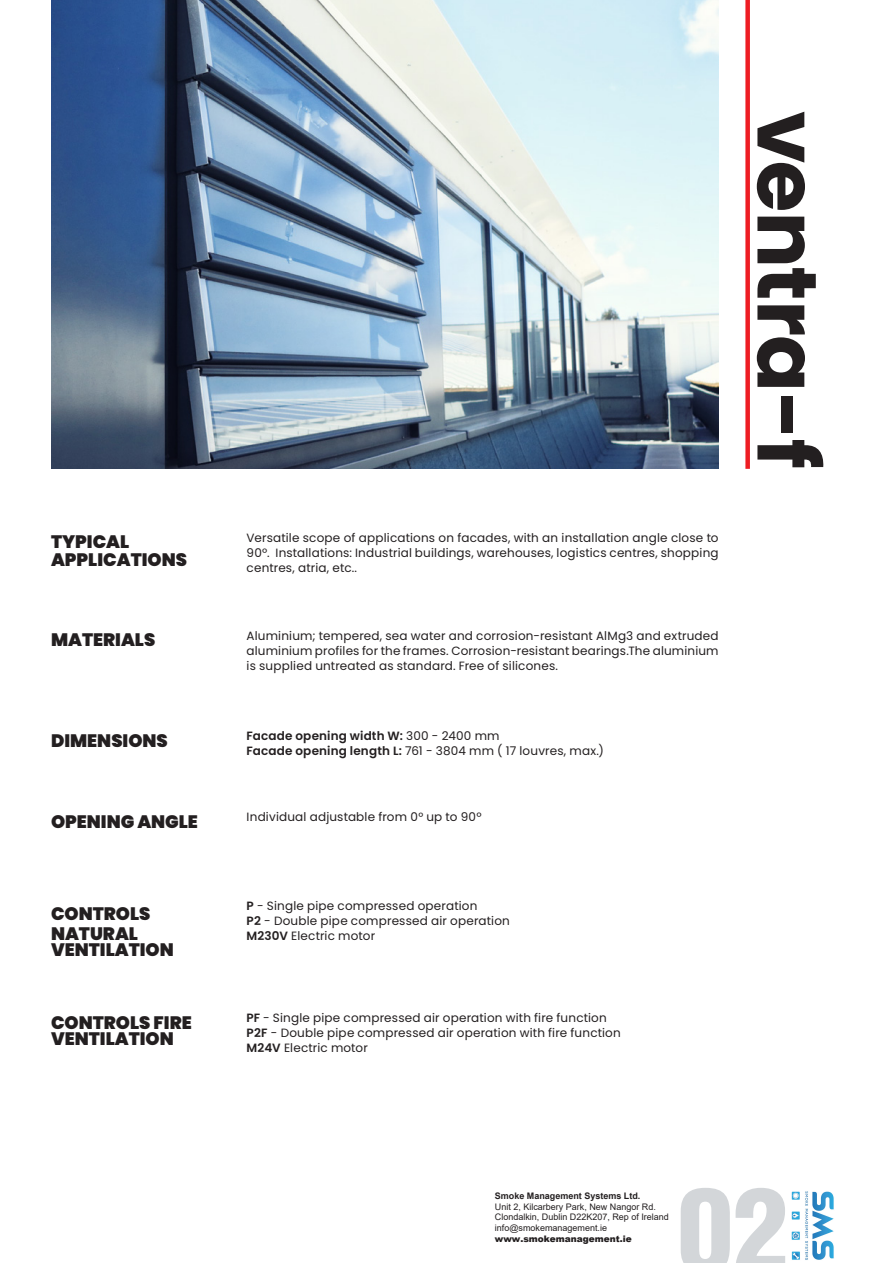
<style>
.page{position:relative;width:893px;height:1263px;background:#fff}
.page>*{position:absolute;margin:0;border:0;box-sizing:border-box;transform-origin:0 0}
.t1{font:900 condensed 110.7px "Helvetica LT Std";color:#d3d6d9}
.t2{font:700 84px "Poppins";letter-spacing:-.015em;color:#231f20}
.t3{font:900 18px/18px "Poppins";color:#231f20}
.t4{font:12px/15px "Poppins";letter-spacing:.015em;color:#231f20;text-align:justify}
.t5{font:600 12px "Poppins";letter-spacing:.015em;color:#231f20}
.t6{font:9px/10.8px "Arial";color:#231f20}
.t7{font:700 9px "Arial";color:#231f20}
.t8{font:900 9px "Arial";color:#231f20}
.s1{font-weight:400}
.s2{font-weight:600}
</style>
<div class="page">
<img style="left:51px;top:0;width:667px;height:469px">
<div style="left:745px;top:0;width:5px;height:469px;background:#ee1d23"></div>
<img style="left:791px;top:1191px;width:43px;height:69px">
<p class="t2" style="left:836px;top:111px;width:359px;rotate:90deg">ventra-f</p>
<p class="t3" style="left:51px;top:533px;width:137px">TYPICAL<br>APPLICATIONS</p>
<p class="t4" style="left:247px;top:530px;width:474px">Versatile scope of applications on facades, with an installation angle close to 90º. Installations: Industrial buildings, warehouses, logistics centres, shopping centres, atria, etc..</p>
<p class="t3" style="left:51px;top:631px;width:106px">MATERIALS</p>
<p class="t4" style="left:247px;top:628px;width:473px">Aluminium; tempered, sea water and corrosion-resistant AlMg3 and extruded aluminium profiles for the frames. Corrosion-resistant bearings.The aluminium is supplied untreated as standard. Free of silicones.</p>
<p class="t3" style="left:51px;top:731px;width:118px">DIMENSIONS</p>
<p class="t5" style="left:247px;top:729px;width:254px">Facade opening width W: <span class="s1">300 - 2400 mm</span></p>
<p class="t4" style="left:247px;top:744px;width:359px"><span class="s2">Facade opening length L:</span> 761 - 3804 mm ( 17 louvres, max.)</p>
<p class="t3" style="left:51px;top:812px;width:148px">OPENING ANGLE</p>
<p class="t4" style="left:247px;top:810px;width:237px">Individual adjustable from 0° up to 90º</p>
<p class="t3" style="left:51px;top:904px;width:101px;line-height:19.5px">CONTROLS<br>NATURAL</p>
<p class="t3" style="left:51px;top:941px;width:124px">VENTILATION</p>
<p class="t4" style="left:247px;top:898px;width:232px"><span class="s2">P</span> - Single pipe compressed operation</p>
<p class="t4" style="left:247px;top:913px;width:265px"><span class="s2">P2</span> - Double pipe compressed air operation</p>
<p class="t4" style="left:247px;top:928px;width:130px"><span class="s2">M230V</span> Electric motor</p>
<p class="t3" style="left:51px;top:1014px;width:142px;line-height:16.5px">CONTROLS FIRE<br>VENTILATION</p>
<p class="t4" style="left:247px;top:1011px;width:362px"><span class="s2">PF</span> - Single pipe compressed air operation with fire function</p>
<p class="t4" style="left:247px;top:1026px;width:376px"><span class="s2">P2F</span> - Double pipe compressed air operation with fire function</p>
<p class="t4" style="left:247px;top:1041px;width:123px"><span class="s2">M24V</span> Electric motor</p>
<p class="t7" style="left:495px;top:1189px;width:147px">Smoke Management Systems Ltd.</p>
<p class="t6" style="left:495px;top:1201px;width:176px">Unit 2, Kilcarbery Park, New Nangor Rd.<br>Clondalkin, Dublin D22K207, Rep of Ireland info@smokemanagement.ie</p>
<p class="t8" style="left:495px;top:1232px;width:139px">www.smokemanagement.ie</p>
<p class="t1" style="left:678px;top:1160px;width:112px">02</p>
</div>
